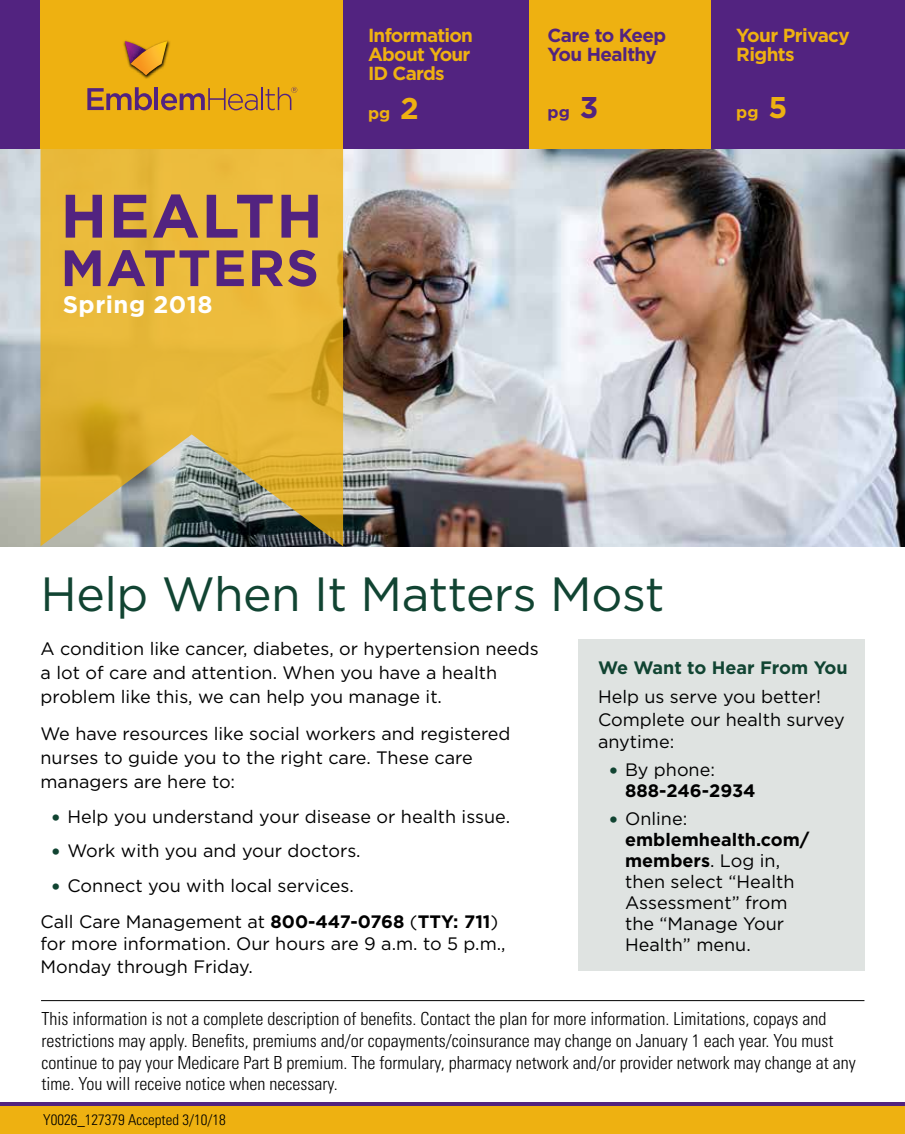
<style>
.page{position:relative;width:905px;height:1134px;background:#fff}
.page>*{position:absolute;margin:0;border:0;box-sizing:border-box;transform-origin:0 0}
.t1{font:700 61.2px "Gotham";letter-spacing:.025em;color:#522380}
.t2{font:700 51px "Gotham";letter-spacing:.025em;color:#522380}
.t3{font:48px "Gotham";letter-spacing:-.01em;color:#114432}
.t4{font:700 24px "Gotham";letter-spacing:.02em;color:#fff}
.t5{font:700 18.9px/18.9px "Gotham";letter-spacing:-.04em;color:#eeb111}
.t6{font:700 18.9px/18.9px "Gotham";letter-spacing:-.03em;color:#522380}
.t7{font:18px/21px "Gotham";color:#000}
.t8{font:300 condensed 18px/21.6px "Univers";color:#000}
.t9{font:700 18px/21px "Gotham";color:#000}
.t10{font:700 18px "Gotham";color:#114432}
.t11{font:700 16.5px "Gotham";color:#eeb111}
.t12{font:700 16.5px "Gotham";color:#522380}
.t13{font:300 condensed 15px "Univers";color:#000}
.s1{font-size:30px}
.s2{font-size:24px;color:#114432}
.s3{font-weight:700}
.s4{font-weight:400;font-size:24px;color:#114432}
.s5{font-weight:400}
</style>
<div class="page">
<img style="left:0;top:148px;width:904px;height:398px">
<div style="left:0;top:1103px;width:904px;height:31px;background:linear-gradient(to right,#522380,#522380)"></div>
<div style="left:0;top:1107px;width:904px;height:27px;background:#eeb111"></div>
<hr style="left:41px;top:1000px;width:823px;height:1px;background:#000">
<div style="left:0;top:0;width:529px;height:149px;background:#522380"></div>
<div style="left:40px;top:0;width:303px;height:148px;background:#eeb111"></div>
<div style="left:529px;top:0;width:365px;height:148px;background:#eeb111"></div>
<div style="left:712px;top:0;width:192px;height:148px;background:#522380"></div>
<img style="left:123px;top:40px;width:47px;height:39px">
<svg style="left:125px;top:41px;width:42px;height:34px"></svg>
<svg style="left:87px;top:87px;width:65px;height:23px"></svg>
<hr style="left:154px;top:87px;width:4px;height:23px;background:#522380">
<svg style="left:161px;top:87px;width:136px;height:23px"></svg>
<svg style="left:40px;top:148px;width:303px;height:398px;background:#d7af42"></svg>
<div style="left:578px;top:639px;width:286px;height:332px;background:#dfe3e1"></div>
<p class="t5" style="left:368px;top:26px;width:106px">Information<br>About Your<br>ID Cards</p>
<p class="t5" style="left:736px;top:26px;width:115px">Your Privacy<br>Rights</p>
<p class="t6" style="left:547px;top:26px;width:120px">Care to Keep<br>You Healthy</p>
<h1 class="t1" style="left:61px;top:175px;width:264px">HEALTH</h1>
<h2 class="t2" style="left:61px;top:234px;width:260px">MATTERS</h2>
<h3 class="t4" style="left:63px;top:288px;width:151px">Spring 2018</h3>
<p class="t11" style="left:368px;top:102px;width:52px">pg <span class="s1">2</span></p>
<p class="t12" style="left:547px;top:101px;width:52px">pg <span class="s1">3</span></p>
<p class="t11" style="left:736px;top:101px;width:53px">pg <span class="s1">5</span></p>
<h3 class="t3" style="left:40px;top:563px;width:625px">Help When It Matters Most</h3>
<p class="t7" style="left:41px;top:636px;width:500px;line-height:24px">A condition like cancer, diabetes, or hypertension needs a lot of care and attention. When you have a health problem like this, we can help you manage it.</p>
<p class="t7" style="left:41px;top:722px;width:471px;line-height:24px">We have resources like social workers and registered nurses to guide you to the right care. These care managers are here to:</p>
<p class="t7" style="left:50px;top:806px;width:461px"><span class="s2">•</span> Help you understand your disease or health issue.</p>
<p class="t7" style="left:50px;top:840px;width:312px"><span class="s2">•</span> Work with you and your doctors.</p>
<p class="t7" style="left:40px;top:867px;width:459px;line-height:36px;text-indent:10px"><span class="s2">•</span> Connect you with local services.<br>Call Care Management at <span class="s3">800-447-0768</span> (<span class="s3">TTY: 711</span>)</p>
<p class="t7" style="left:40px;top:932px;width:466px;line-height:22.5px">for more information. Our hours are 9 a.m. to 5 p.m.,<br>Monday through Friday.</p>
<p class="t10" style="left:598px;top:656px;width:251px">We Want to Hear From You</p>
<p class="t7" style="left:598px;top:685px;width:248px;line-height:22.5px">Help us serve you better!<br>Complete our health survey anytime:</p>
<p class="t9" style="left:625px;top:759px;width:132px;text-indent:-17px"><span class="s4">•</span> <span class="s5">By phone:<br></span>888-246-2934</p>
<p class="t7" style="left:625px;top:808px;width:186px;text-indent:-17px"><span class="s2">•</span> Online: <span class="s3">emblemhealth.com/ members</span>. Log in, then select “Health<br>Assessment” from the “Manage Your<br>Health” menu.</p>
<p class="t8" style="left:42px;top:1008px;width:815px">This information is not a complete description of benefits. Contact the plan for more information. Limitations, copays and restrictions may apply. Benefits, premiums and/or copayments/coinsurance may change on January 1 each year. You must continue to pay your Medicare Part B premium. The formulary, pharmacy network and/or provider network may change at any time. You will receive notice when necessary.</p>
<p class="t13" style="left:43px;top:1111px;width:184px">Y0026_127379 Accepted 3/10/18</p>
</div>
